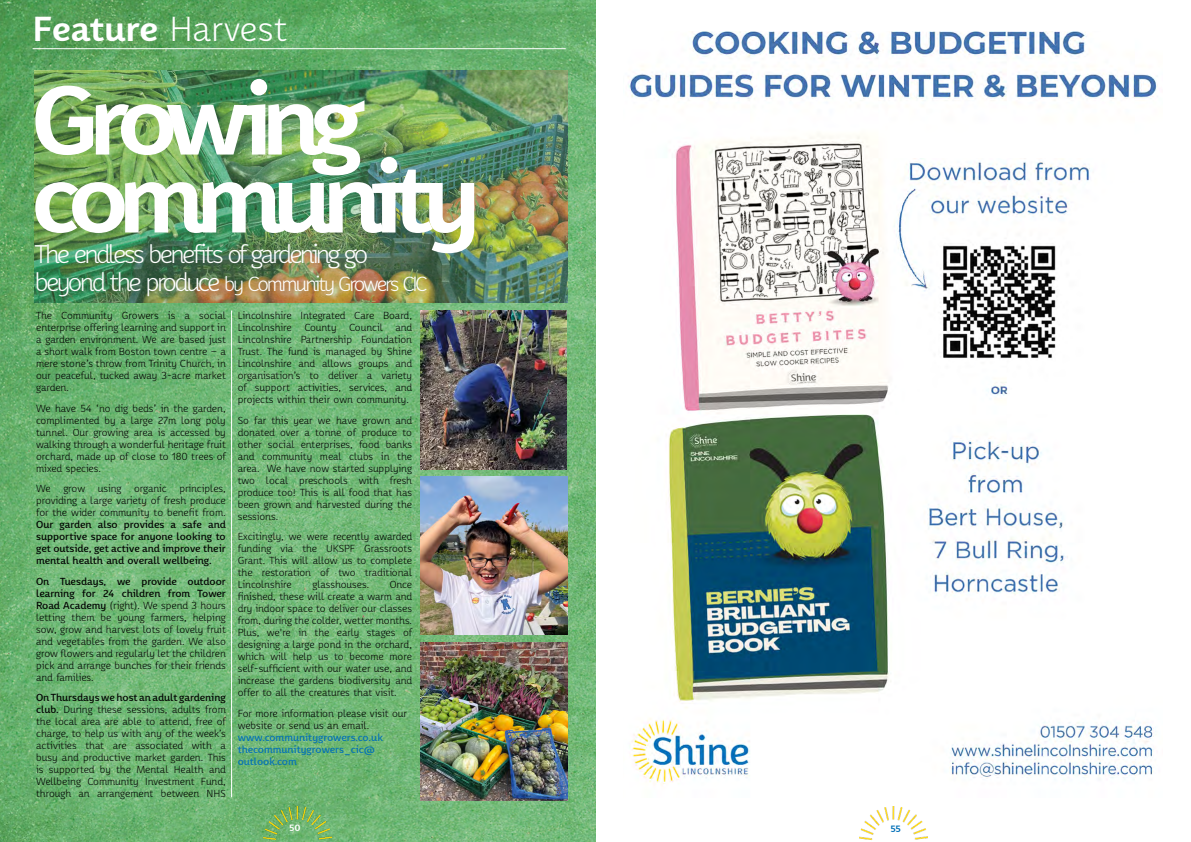
<style>
.page{position:relative;width:1191px;height:842px;background:#fff}
.page>*{position:absolute;margin:0;border:0;box-sizing:border-box;transform-origin:0 0}
.t1{font:700 96px/78px "Karbid Pro";letter-spacing:-.115em;color:#fff}
.t2{font:700 34px "Karbid Pro";letter-spacing:-.01em;color:#fff}
.t3{font:300 25px "Karbid Pro";letter-spacing:-.105em;color:#fff}
.t4{font:300 20px "Karbid Pro";letter-spacing:-.105em;color:#fff}
.t5{font:300 10px/12px "Karbid Pro";color:#000;text-align:justify}
.t6{font:500 10px/12px "Karbid Pro";letter-spacing:-.005em;color:#000;text-align:justify}
.t7{font:500 10px/12px "Karbid Pro";color:#006fb8}
.t8{font:700 9px "Karbid Pro";color:#fff}
.t9{font:700 9px "Karbid Pro";color:#006fb8}
.s1{font-weight:300}
.s2{font-size:25px}
.s3{font-weight:500}
</style>
<div class="page">
<img style="left:0;top:0;width:595px;height:842px">
<img style="left:263px;top:806px;width:69px;height:36px">
<hr style="left:231px;top:311px;width:1px;height:486px;background:#fff">
<img style="left:34px;top:71px;width:533px;height:231px">
<hr style="left:33px;top:48px;width:533px;height:1px;background:#fff">
<img style="left:420px;top:642px;width:147px;height:159px">
<img style="left:859px;top:806px;width:68px;height:34px">
<img style="left:420px;top:311px;width:146px;height:158px">
<img style="left:420px;top:476px;width:147px;height:159px">
<img style="left:628px;top:32px;width:530px;height:753px">
<h2 class="t2" style="left:33px;top:6px;width:256px">Feature <span class="s1">Harvest</span></h2>
<h1 class="t1" style="left:31px;top:79px;width:451px">Growing community</h1>
<h3 class="t3" style="left:35px;top:238px;width:335px">The endless benefits of gardening go</h3>
<h3 class="t4" style="left:35px;top:271px;width:394px"><span class="s2">beyond the produce</span> by Community Growers CIC</h3>
<p class="t5" style="left:36px;top:309px;width:191px">The Community Growers is a social enterprise offering learning and support in a garden environment. We are based just a short walk from Boston town centre – a mere stone’s throw from Trinity Church, in our peaceful, tucked away 3-acre market garden.</p>
<p class="t5" style="left:36px;top:402px;width:191px">We have 54 ‘no dig beds’ in the garden, complimented by a large 27m long poly tunnel. Our growing area is accessed by walking through a wonderful heritage fruit orchard, made up of close to 180 trees of mixed species.</p>
<p class="t5" style="left:36px;top:482px;width:16px">We</p>
<p class="t5" style="left:63px;top:482px;width:23px">grow</p>
<p class="t5" style="left:98px;top:482px;width:25px">using</p>
<p class="t5" style="left:134px;top:482px;width:34px">organic</p>
<p class="t5" style="left:36px;top:482px;width:191px;text-indent:143px">principles, providing a large variety of fresh produce for the wider community to benefit from.</p>
<p class="t6" style="left:36px;top:518px;width:191px">Our garden also provides a safe and supportive space for anyone looking to get outside, get active and improve their mental health and overall wellbeing.</p>
<p class="t5" style="left:36px;top:575px;width:191px"><span class="s3">On Tuesdays, we provide outdoor learning for 24 children from Tower Road Academy</span> (right). We spend 3 hours letting them be young farmers, helping sow, grow and harvest lots of lovely fruit and vegetables from the garden. We also grow flowers and regularly let the children pick and arrange bunches for their friends and families.</p>
<p class="t5" style="left:36px;top:691px;width:191px"><span class="s3">On Thursdays we host an adult gardening club.</span> During these sessions, adults from the local area are able to attend, free of charge, to help us with any of the week’s activities that are associated with a busy and productive market garden. This is supported by the Mental Health and Wellbeing Community Investment Fund, through an arrangement between NHS</p>
<p class="t5" style="left:238px;top:309px;width:176px">Lincolnshire Integrated Care Board,<br>Lincolnshire</p>
<p class="t5" style="left:304px;top:321px;width:34px">County</p>
<p class="t5" style="left:349px;top:321px;width:35px">Council</p>
<p class="t5" style="left:238px;top:321px;width:176px;text-indent:157px">and Lincolnshire Partnership Foundation Trust. The fund is managed by Shine Lincolnshire and allows groups and organisation’s to deliver a variety of support activities, services, and projects within their own community.</p>
<p class="t5" style="left:238px;top:414px;width:176px">So far this year we have grown and donated over a tonne of produce to other social enterprises, food banks and community meal clubs in the area. We have now started supplying two local preschools with fresh produce too! This is all food that has been grown and harvested during the sessions.</p>
<p class="t5" style="left:238px;top:530px;width:176px">Excitingly, we were recently awarded funding via the UKSPF Grassroots Grant. This will allow us to complete the restoration of two traditional Lincolnshire</p>
<p class="t5" style="left:312px;top:578px;width:58px">glasshouses.</p>
<p class="t5" style="left:238px;top:578px;width:176px;text-indent:152px">Once finished, these will create a warm and dry indoor space to deliver our classes from, during the colder, wetter months.<br>Plus, we're in the early stages of designing a large pond in the orchard, which will help us to become more self-sufficient with our water use, and increase the gardens biodiversity and offer to all the creatures that visit.</p>
<p class="t5" style="left:238px;top:707px;width:171px">For more information please visit our website or send us an email.</p>
<p class="t7" style="left:238px;top:731px;width:146px">www.communitygrowers.co.uk thecommunitygrowers_cic@ outlook.com</p>
<p class="t8" style="left:289px;top:822px;width:13px">50</p>
<p class="t9" style="left:890px;top:823px;width:12px">55</p>
</div>
